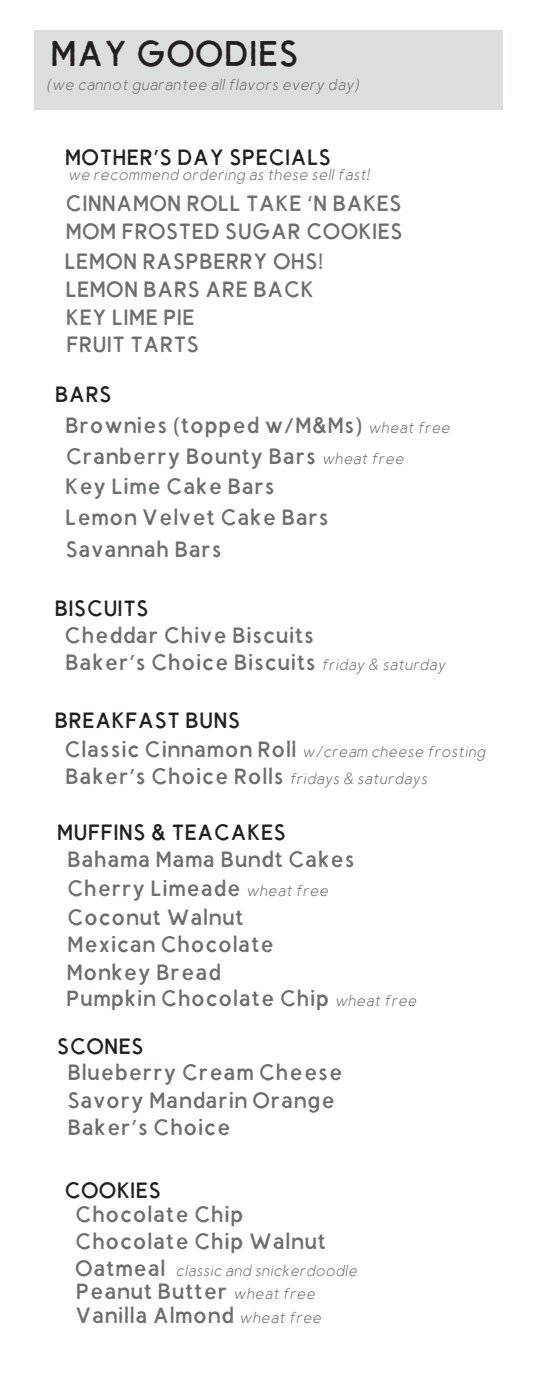
<style>
.page{position:relative;width:536px;height:1386px;background:#fff}
.page>*{position:absolute;margin:0;border:0;box-sizing:border-box;transform-origin:0 0}
.t1{font:36.4px "GH Simple Rustic";color:#231f20}
.t2{font:22.57px/28.5px "GH Simple Rustic";color:#6c6e70}
.t3{font:22.57px "GH Simple Rustic";color:#6d6e70}
.t4{font:22.57px "GH Simple Rustic";color:#231f20}
.t5{font:italic 15.58px "GH Simple";color:#6c6e70}
.t6{font:italic 15.58px "GH Simple";color:#6d6e70}
.s1{color:#231f20}
.s2{font-family:"GH Simple";font-style:italic;font-size:15.58px}
.s3{font-family:"GH Simple";font-style:italic;font-size:15.58px;color:#6c6e70}
.s4{font-family:"GH Simple Rustic";font-style:normal;font-size:22.57px;color:#6d6e70}
.s5{font-family:"GH Simple Rustic";font-style:normal;font-size:22.57px}
</style>
<div class="page">
<div style="left:35px;top:30px;width:467px;height:80px;background:#dcdddf"></div>
<h1 class="t1" style="left:50px;top:34px;width:250px">MAY GOODIES</h1>
<p class="t6" style="left:46px;top:76px;width:314px">(we cannot guarantee all flavors every day)</p>
<p class="t4" style="left:65px;top:144px;width:268px">MOTHER’S DAY SPECIALS</p>
<p class="t2" style="left:64px;top:190px;width:340px">CINNAMON ROLL TAKE ‘N BAKES<br>MOM FROSTED SUGAR COOKIES<br>LEMON RASPBERRY OHS!<br>LEMON BARS ARE BACK<br>KEY LIME PIE</p>
<p class="t2" style="left:66px;top:330px;width:135px">FRUIT TARTS</p>
<p class="t5" style="left:67px;top:166px;width:303px">we recommend ordering as these sell fast!</p>
<p class="t2" style="left:65px;top:379px;width:386px;line-height:31.5px;text-indent:-10px"><span class="s1">BARS<br></span>Brownies (topped w/M&amp;Ms) <span class="s2">wheat free</span></p>
<p class="t2" style="left:66px;top:442px;width:339px">Cranberry Bounty Bars <span class="s2">wheat free</span></p>
<p class="t2" style="left:65px;top:472px;width:265px;line-height:30.4px">Key Lime Cake Bars<br>Lemon Velvet Cake Bars</p>
<p class="t2" style="left:65px;top:536px;width:158px">Savannah Bars</p>
<p class="t4" style="left:55px;top:595px;width:96px">BISCUITS</p>
<p class="t3" style="left:65px;top:650px;width:381px">Baker’s Choice Biscuits <span class="s3">friday &amp; saturday</span></p>
<p class="t3" style="left:65px;top:622px;width:251px">Cheddar Chive Biscuits</p>
<p class="t4" style="left:54px;top:708px;width:187px">BREAKFAST BUNS</p>
<p class="t3" style="left:65px;top:764px;width:363px">Baker’s Choice Rolls <span class="s3">fridays &amp; saturdays</span></p>
<p class="t5" style="left:65px;top:743px;width:422px"><span class="s4">Classic Cinnamon Roll</span> w/cream cheese frosting</p>
<p class="t4" style="left:57px;top:820px;width:231px">MUFFINS &amp; TEACAKES</p>
<p class="t2" style="left:67px;top:845px;width:289px">Bahama Mama Bundt Cakes</p>
<p class="t2" style="left:67px;top:874px;width:263px;line-height:29.2px">Cherry Limeade <span class="s2">wheat free<br></span>Coconut Walnut</p>
<p class="t2" style="left:66px;top:961px;width:352px;line-height:25.2px">Monkey Bread<br>Pumpkin Chocolate Chip <span class="s2">wheat free</span></p>
<p class="t2" style="left:67px;top:931px;width:209px">Mexican Chocolate</p>
<p class="t4" style="left:57px;top:1034px;width:88px">SCONES</p>
<p class="t2" style="left:67px;top:1088px;width:269px;line-height:26.9px">Savory Mandarin Orange<br>Baker’s Choice</p>
<p class="t2" style="left:67px;top:1059px;width:277px">Blueberry Cream Cheese</p>
<p class="t4" style="left:64px;top:1177px;width:98px">COOKIES</p>
<p class="t2" style="left:75px;top:1228px;width:252px">Chocolate Chip Walnut</p>
<p class="t2" style="left:75px;top:1201px;width:170px">Chocolate Chip</p>
<p class="t5" style="left:75px;top:1262px;width:283px"><span class="s5">Oatmeal</span> classic and snickerdoodle</p>
<p class="t2" style="left:76px;top:1278px;width:241px">Peanut Butter <span class="s2">wheat free</span></p>
<p class="t2" style="left:75px;top:1301px;width:247px">Vanilla Almond <span class="s2">wheat free</span></p>
</div>
